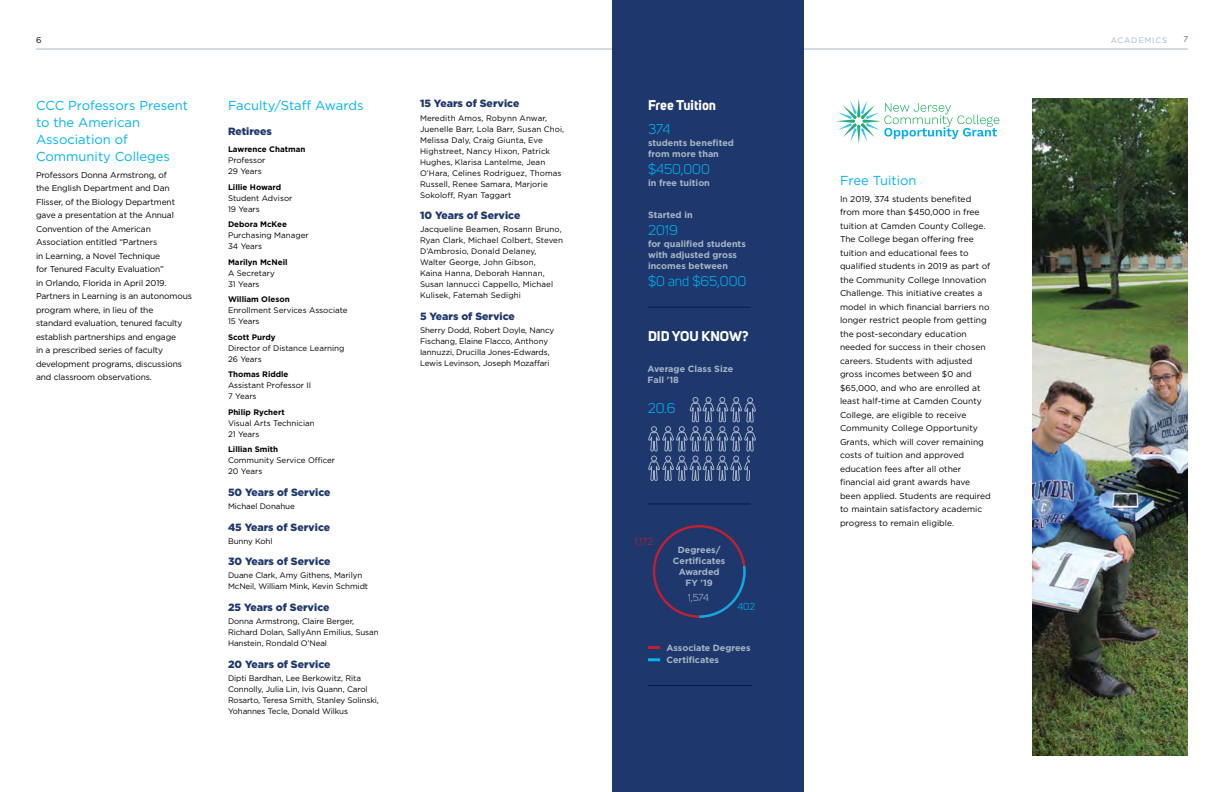
<style>
.page{position:relative;width:1224px;height:792px;background:#fff}
.page>*{position:absolute;margin:0;border:0;box-sizing:border-box;transform-origin:0 0}
.t1{font:14px "Uni Sans";color:#00b3f0}
.t2{font:700 14px "Uni Sans";color:#fff}
.t3{font:13px/17px "Gotham";color:#00b3f0}
.t4{font:900 10.5px "Gotham";color:#1e376c}
.t5{font:10px "Uni Sans";color:#c12032}
.t6{font:10px "Uni Sans";color:#a7b5c6}
.t7{font:10px "Uni Sans";color:#00b3f0}
.t8{font:700 9px/11px "Gotham";color:#a7b5c6}
.t9{font:8.5px/13.5px "Gotham";letter-spacing:-.005em;color:#000}
.t10{font:8px/11px "Gotham";color:#000}
.t11{font:700 8px "Gotham";color:#000}
.t12{font:8px "Gotham";letter-spacing:.1em;color:#a7b5c6}
.t13{font:8px "Uni Sans";color:#1e376c}
</style>
<div class="page">
<hr style="left:36px;top:49px;width:1152px;height:1px;background:#a7b5c6">
<div style="left:612px;top:0;width:192px;height:792px;background:#1e376c"></div>
<svg style="left:836px;top:99px;width:163px;height:45px"></svg>
<img style="left:1032px;top:99px;width:156px;height:657px">
<hr style="left:648px;top:307px;width:103px;height:1px;background:#061b46">
<svg style="left:648px;top:397px;width:108px;height:84px"></svg>
<div style="left:751px;top:454px;width:6px;height:29px;background:#1e376c"></div>
<svg style="left:648px;top:646px;width:12px;height:3px"></svg>
<svg style="left:648px;top:658px;width:12px;height:3px"></svg>
<svg style="left:653px;top:525px;width:93px;height:93px"></svg>
<hr style="left:648px;top:685px;width:105px;height:1px;background:#061b46">
<hr style="left:648px;top:503px;width:103px;height:1px;background:#061b46">
<p class="t9" style="left:36px;top:33px;width:7px">6</p>
<h2 class="t3" style="left:36px;top:96px;width:154px">CCC Professors Present to the American<br>Association of<br>Community Colleges</h2>
<p class="t9" style="left:36px;top:168px;width:158px">Professors Donna Armstrong, of<br>the English Department and Dan Flisser, of the Biology Department gave a presentation at the Annual Convention of the American Association entitled “Partners<br>in Learning, a Novel Technique<br>for Tenured Faculty Evaluation”<br>in Orlando, Florida in April 2019.<br>Partners in Learning is an autonomous program where, in lieu of the<br>standard evaluation, tenured faculty establish partnerships and engage<br>in a prescribed series of faculty development programs, discussions and classroom observations.</p>
<h2 class="t3" style="left:228px;top:96px;width:137px">Faculty/Staff Awards</h2>
<p class="t4" style="left:228px;top:125px;width:45px">Retirees</p>
<p class="t11" style="left:228px;top:145px;width:79px">Lawrence Chatman</p>
<p class="t10" style="left:228px;top:155px;width:39px">Professor<br>29 Years</p>
<p class="t11" style="left:228px;top:182px;width:55px">Lillie Howard</p>
<p class="t10" style="left:228px;top:192px;width:66px">Student Advisor<br>19 Years</p>
<p class="t11" style="left:228px;top:220px;width:61px">Debora McKee</p>
<p class="t10" style="left:228px;top:230px;width:82px">Purchasing Manager<br>34 Years</p>
<p class="t11" style="left:228px;top:257px;width:61px">Marilyn McNeil</p>
<p class="t10" style="left:228px;top:267px;width:48px">A Secretary<br>31 Years</p>
<p class="t11" style="left:228px;top:295px;width:63px">William Oleson</p>
<p class="t10" style="left:228px;top:305px;width:121px">Enrollment Services Associate<br>15 Years</p>
<p class="t11" style="left:228px;top:332px;width:49px">Scott Purdy</p>
<p class="t10" style="left:228px;top:342px;width:118px">Director of Distance Learning<br>26 Years</p>
<p class="t11" style="left:228px;top:370px;width:62px">Thomas Riddle</p>
<p class="t10" style="left:228px;top:380px;width:85px">Assistant Professor II<br>7 Years</p>
<p class="t11" style="left:228px;top:407px;width:58px">Philip Rychert</p>
<p class="t10" style="left:228px;top:417px;width:88px">Visual Arts Technician<br>21 Years</p>
<p class="t11" style="left:228px;top:445px;width:52px">Lillian Smith</p>
<p class="t10" style="left:228px;top:455px;width:109px">Community Service Officer<br>20 Years</p>
<p class="t4" style="left:228px;top:486px;width:104px">50 Years of Service</p>
<p class="t10" style="left:228px;top:501px;width:68px">Michael Donahue</p>
<p class="t4" style="left:228px;top:521px;width:104px">45 Years of Service</p>
<p class="t10" style="left:228px;top:535px;width:46px">Bunny Kohl</p>
<p class="t4" style="left:228px;top:555px;width:104px">30 Years of Service</p>
<p class="t10" style="left:228px;top:570px;width:142px">Duane Clark, Amy Githens, Marilyn<br>McNeil, William Mink, Kevin Schmidt</p>
<p class="t4" style="left:228px;top:601px;width:103px">25 Years of Service</p>
<p class="t10" style="left:228px;top:616px;width:152px">Donna Armstrong, Claire Berger,<br>Richard Dolan, SallyAnn Emilius, Susan<br>Hanstein, Rondald O’Neal</p>
<p class="t4" style="left:228px;top:658px;width:104px">20 Years of Service</p>
<p class="t10" style="left:228px;top:672px;width:152px">Dipti Bardhan, Lee Berkowitz, Rita Connolly, Julia Lin, Ivis Quann, Carol Rosarto, Teresa Smith, Stanley Solinski, Yohannes Tecle, Donald Wilkus</p>
<p class="t4" style="left:420px;top:98px;width:101px">15 Years of Service</p>
<p class="t10" style="left:420px;top:112px;width:146px">Meredith Amos, Robynn Anwar,<br>Juenelle Barr, Lola Barr, Susan Choi,<br>Melissa Daly, Craig Giunta, Eve<br>Highstreet, Nancy Hixon, Patrick<br>Hughes, Klarisa Lantelme, Jean<br>O’Hara, Celines Rodriguez, Thomas<br>Russell, Renee Samara, Marjorie<br>Sokoloff, Ryan Taggart</p>
<p class="t4" style="left:420px;top:209px;width:102px">10 Years of Service</p>
<p class="t10" style="left:420px;top:224px;width:145px">Jacqueline Beamen, Rosann Bruno,<br>Ryan Clark, Michael Colbert, Steven<br>D’Ambrosio, Donald Delaney,<br>Walter George, John Gibson,<br>Kaina Hanna, Deborah Hannan,<br>Susan Iannucci Cappello, Michael<br>Kulisek, Fatemah Sedighi</p>
<p class="t4" style="left:420px;top:310px;width:96px">5 Years of Service</p>
<p class="t10" style="left:420px;top:324px;width:136px">Sherry Dodd, Robert Doyle, Nancy Fischang, Elaine Flacco, Anthony Iannuzzi, Drucilla Jones-Edwards, Lewis Levinson, Joseph Mozaffari</p>
<h1 class="t2" style="left:648px;top:96px;width:70px">Free Tuition</h1>
<h1 class="t1" style="left:648px;top:121px;width:24px">374</h1>
<p class="t8" style="left:648px;top:137px;width:87px">students benefited from more than</p>
<h1 class="t1" style="left:648px;top:161px;width:63px">$450,000</h1>
<p class="t8" style="left:648px;top:177px;width:63px">in free tuition</p>
<p class="t8" style="left:648px;top:209px;width:46px">Started in</p>
<h1 class="t1" style="left:648px;top:222px;width:31px">2019</h1>
<p class="t8" style="left:648px;top:238px;width:99px">for qualified students with adjusted gross incomes between</p>
<h1 class="t1" style="left:648px;top:273px;width:100px">$0 and $65,000</h1>
<h1 class="t2" style="left:648px;top:327px;width:102px">DID YOU KNOW?</h1>
<p class="t8" style="left:648px;top:364px;width:87px">Average Class Size<br>Fall '18</p>
<h1 class="t1" style="left:648px;top:400px;width:29px">20.6</h1>
<p class="t5" style="left:635px;top:536px;width:20px">1,172</p>
<p class="t8" style="left:673px;top:544px;width:54px;text-align:center">Degrees/<br>Certificates<br>Awarded<br>FY '19</p>
<p class="t6" style="left:688px;top:592px;width:23px">1,574</p>
<p class="t7" style="left:738px;top:601px;width:19px">402</p>
<p class="t8" style="left:667px;top:641px;width:85px;line-height:12.3px">Associate Degrees<br>Certificates</p>
<h2 class="t3" style="left:840px;top:172px;width:78px">Free Tuition</h2>
<p class="t9" style="left:840px;top:192px;width:152px">In 2019, 374 students benefited from more than $450,000 in free tuition at Camden County College.<br>The College began offering free tuition and educational fees to qualified students in 2019 as part of the Community College Innovation Challenge. This initiative creates a model in which financial barriers no longer restrict people from getting the post-secondary education needed for success in their chosen careers. Students with adjusted gross incomes between $0 and $65,000, and who are enrolled at least half-time at Camden County College, are eligible to receive Community College Opportunity Grants, which will cover remaining costs of tuition and approved education fees after all other financial aid grant awards have been applied. Students are required to maintain satisfactory academic progress to remain eligible.</p>
<p class="t12" style="left:1111px;top:35px;width:58px">ACADEMICS</p>
<p class="t13" style="left:1184px;top:35px;width:6px">7</p>
</div>
